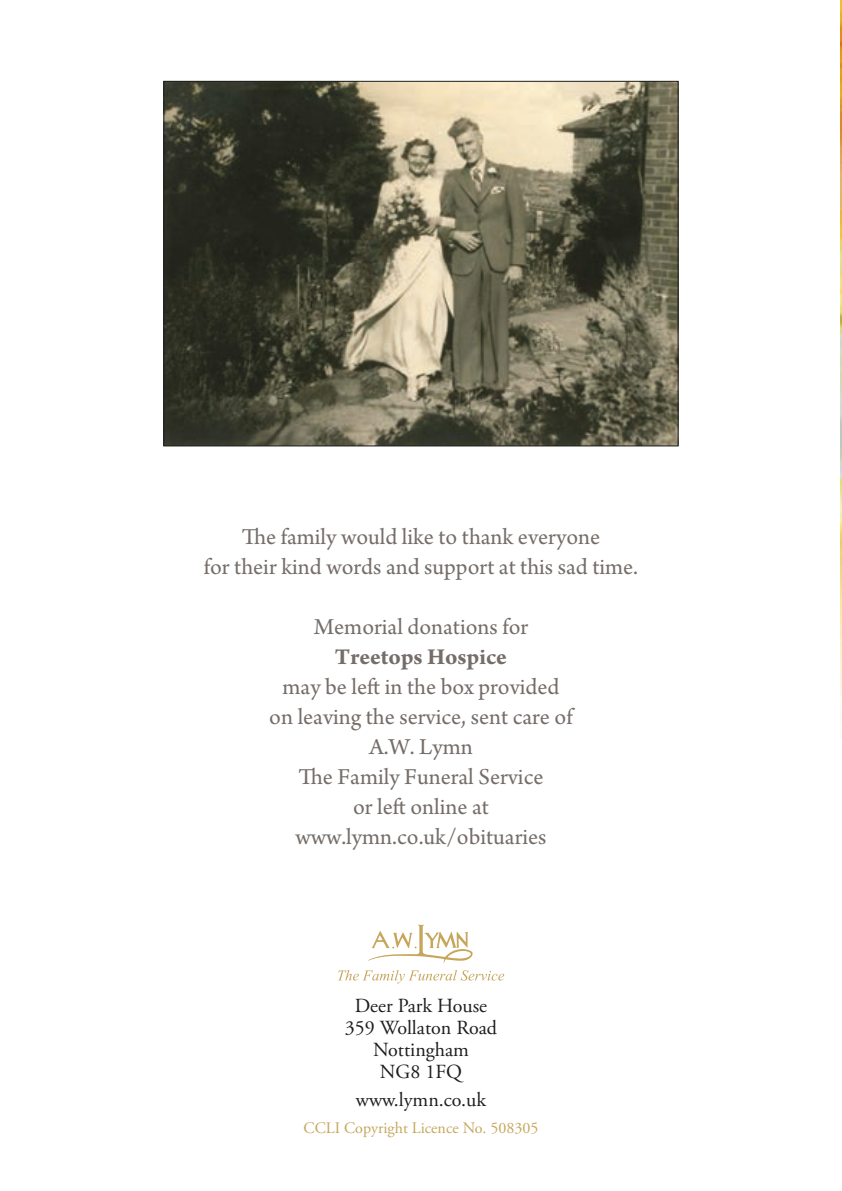
<style>
.page{position:relative;width:842px;height:1191px;background:#fff}
.page>*{position:absolute;margin:0;border:0;box-sizing:border-box;transform-origin:0 0}
.t1{font:24px/30px "Arno Pro";color:#756d69;text-align:center}
.t2{font:700 24px "Arno Pro";color:#756d69}
.t3{font:20px/22px "Adobe Garamond Pro";color:#1d1d1b;text-align:center}
.t4{font:16px "Adobe Garamond Pro";color:#c6a65b}
</style>
<div class="page">
<img style="left:841px;top:0;width:1px;height:735px">
<svg style="left:338px;top:924px;width:166px;height:59px"></svg>
<img style="left:165px;top:83px;width:512px;height:361px">
<p class="t1" style="left:204px;top:523px;width:436px">The family would like to thank everyone<br>for their kind words and support at this sad time.</p>
<p class="t1" style="left:314px;top:613px;width:216px">Memorial donations for</p>
<p class="t2" style="left:335px;top:642px;width:174px">Treetops Hospice</p>
<p class="t1" style="left:269px;top:673px;width:305px">may be left in the box provided on leaving the service, sent care of<br>A.W. Lymn<br>The Family Funeral Service<br>or left online at www.lymn.co.uk/obituaries</p>
<p class="t3" style="left:345px;top:995px;width:154px">Deer Park House<br>359 Wollaton Road<br>Nottingham<br>NG8 1FQ</p>
<p class="t3" style="left:356px;top:1089px;width:132px">www.lymn.co.uk</p>
<p class="t4" style="left:304px;top:1118px;width:236px">CCLI Copyright Licence No. 508305</p>
</div>
